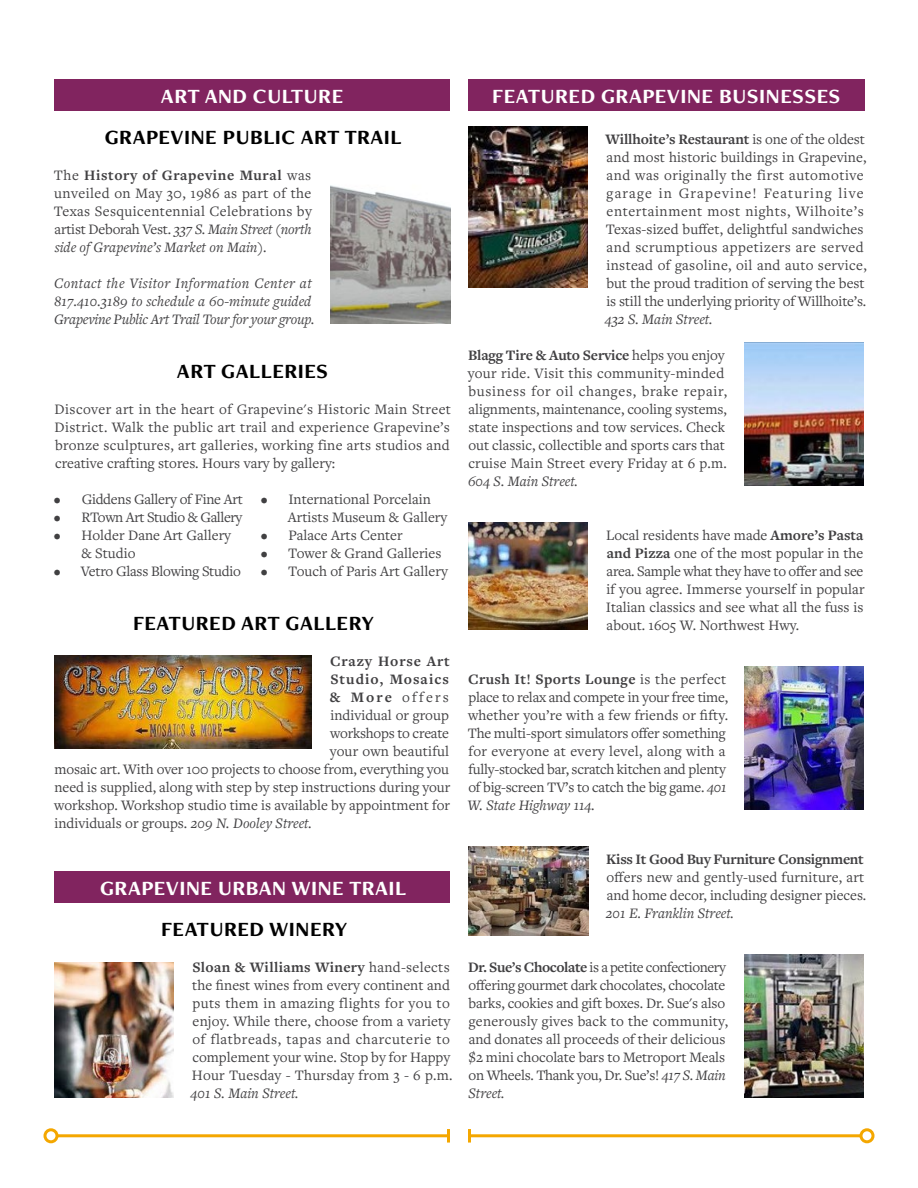
<style>
.page{position:relative;width:918px;height:1188px;background:#fff}
.page>*{position:absolute;margin:0;border:0;box-sizing:border-box;transform-origin:0 0}
.t1{font:700 21px "Freight Neo Pro";letter-spacing:.025em;color:#000}
.t2{font:700 21px "Freight Neo Pro";letter-spacing:.025em;color:#fff}
.t3{font:15px/18px "Freight Text Pro";color:#414042}
.t4{font:italic 15px/18px "Freight Text Pro";color:#414042}
.t5{font:15px "Freight Text Pro";letter-spacing:-.02em;color:#414042}
.t6{font:700 15px "Freight Text Pro";letter-spacing:-.02em;color:#414042}
.t7{font:15px "Freight Text Pro";letter-spacing:-.03em;color:#414042}
.t8{font:700 15px "Freight Text Pro";letter-spacing:.07em;color:#414042}
.t9{font:700 15px "Freight Text Pro";letter-spacing:.055em;color:#414042}
.s1{font-weight:700}
.s2{font-style:italic}
</style>
<div class="page">
<hr style="left:57px;top:1134px;width:391px;height:3px;background:#f4a700">
<div style="left:44px;top:1128px;width:14px;height:15px;border:3px solid #f4a700;border-radius:50%"></div>
<hr style="left:447px;top:1129px;width:3px;height:14px;background:#f4a700">
<hr style="left:470px;top:1134px;width:391px;height:3px;background:#f4a700">
<hr style="left:468px;top:1129px;width:3px;height:14px;background:#f4a700">
<div style="left:860px;top:1128px;width:14px;height:15px;border:3px solid #f4a700;border-radius:50%"></div>
<div style="left:54px;top:872px;width:396px;height:31px;background:#81245f"></div>
<div style="left:54px;top:80px;width:396px;height:31px;background:#81245f"></div>
<img style="left:330px;top:185px;width:121px;height:139px">
<img style="left:468px;top:126px;width:120px;height:162px">
<img style="left:744px;top:342px;width:120px;height:144px">
<img style="left:468px;top:522px;width:120px;height:108px">
<img style="left:744px;top:666px;width:120px;height:144px">
<img style="left:744px;top:954px;width:120px;height:144px">
<img style="left:468px;top:846px;width:120px;height:90px">
<div style="left:468px;top:80px;width:396px;height:31px;background:#81245f"></div>
<img style="left:54px;top:962px;width:120px;height:136px">
<img style="left:54px;top:656px;width:258px;height:92px">
<h1 class="t2" style="left:161px;top:82px;width:184px">ART AND CULTURE</h1>
<h1 class="t1" style="left:105px;top:123px;width:298px">GRAPEVINE PUBLIC ART TRAIL</h1>
<p class="t3" style="left:54px;top:166px;width:260px;text-align:justify">The <span class="s1">History of Grapevine Mural</span> was unveiled on May 30, 1986 as part of the Texas Sesquicentennial Celebrations by artist Deborah Vest. <span class="s2">337 S. Main Street (north side of Grapevine’s Market on Main).</span></p>
<p class="t4" style="left:54px;top:274px;width:262px">Contact the Visitor Information Center at<br>817.410.3189 to schedule a 60-minute guided<br>Grapevine Public Art Trail Tour for your group.</p>
<h1 class="t1" style="left:177px;top:357px;width:153px">ART GALLERIES</h1>
<p class="t3" style="left:55px;top:400px;width:398px;text-align:justify">Discover art in the heart of Grapevine's Historic Main Street District. Walk the public art trail and experience Grapevine’s bronze sculptures, art galleries, working fine arts studios and creative crafting stores. Hours vary by gallery:</p>
<p class="t5" style="left:54px;top:489px;width:191px">• Giddens Gallery of Fine Art</p>
<p class="t7" style="left:54px;top:507px;width:190px">• RTown Art Studio &amp; Gallery</p>
<p class="t3" style="left:81px;top:526px;width:151px;text-indent:-28px">• Holder Dane Art Gallery &amp; Studio</p>
<p class="t5" style="left:54px;top:561px;width:189px">• Vetro Glass Blowing Studio</p>
<p class="t3" style="left:288px;top:490px;width:161px;text-indent:-27px">• International Porcelain<br>Artists Museum &amp; Gallery</p>
<p class="t3" style="left:261px;top:526px;width:143px">• Palace Arts Center</p>
<p class="t3" style="left:261px;top:544px;width:182px">• Tower &amp; Grand Galleries</p>
<p class="t3" style="left:261px;top:562px;width:189px">• Touch of Paris Art Gallery</p>
<h1 class="t1" style="left:133px;top:609px;width:243px">FEATURED ART GALLERY</h1>
<p class="t9" style="left:330px;top:651px;width:121px">Crazy Horse Art</p>
<p class="t8" style="left:330px;top:669px;width:120px">Studio, Mosaics</p>
<p class="t3" style="left:330px;top:688px;width:121px"><span class="s1">&amp; More</span> offers</p>
<p class="t3" style="left:330px;top:706px;width:120px">individual or group</p>
<p class="t3" style="left:330px;top:724px;width:120px">workshops to create</p>
<p class="t3" style="left:330px;top:742px;width:121px">your own beautiful</p>
<p class="t3" style="left:54px;top:760px;width:396px">mosaic art. With over 100 projects to choose from, everything you</p>
<p class="t3" style="left:54px;top:778px;width:397px">need is supplied, along with step by step instructions during your</p>
<p class="t3" style="left:54px;top:796px;width:398px">workshop. Workshop studio time is available by appointment for</p>
<p class="t3" style="left:54px;top:814px;width:259px">individuals or groups. <span class="s2">209 N. Dooley Street.</span></p>
<h1 class="t2" style="left:100px;top:874px;width:308px">GRAPEVINE URBAN WINE TRAIL</h1>
<h1 class="t1" style="left:161px;top:915px;width:188px">FEATURED WINERY</h1>
<p class="t3" style="left:192px;top:958px;width:262px"><span class="s1">Sloan &amp; Williams Winery</span> hand-selects the finest wines from every continent and puts them in amazing flights for you to enjoy. While there, choose from a variety of flatbreads, tapas and charcuterie to complement your wine. Stop by for Happy Hour Tuesday - Thursday from 3 - 6 p.m.</p>
<p class="t4" style="left:191px;top:1084px;width:109px">401 S. Main Street.</p>
<h1 class="t2" style="left:492px;top:82px;width:350px">FEATURED GRAPEVINE BUSINESSES</h1>
<p class="t3" style="left:606px;top:130px;width:263px"><span class="s1">Willhoite’s Restaurant</span> is one of the oldest and most historic buildings in Grapevine, and was originally the first automotive garage in Grapevine! Featuring live entertainment most nights, Wilhoite’s Texas-sized buffet, delightful sandwiches and scrumptious appetizers are served instead of gasoline, oil and auto service, but the proud tradition of serving the best is still the underlying priority of Willhoite’s.</p>
<p class="t4" style="left:605px;top:310px;width:109px">432 S. Main Street.</p>
<p class="t3" style="left:468px;top:346px;width:261px"><span class="s1">Blagg Tire &amp; Auto Service</span> helps you enjoy your ride. Visit this community-minded business for oil changes, brake repair, alignments, maintenance, cooling systems, state inspections and tow services. Check out classic, collectible and sports cars that cruise Main Street every Friday at 6 p.m.</p>
<p class="t4" style="left:468px;top:472px;width:111px">604 S. Main Street.</p>
<p class="t3" style="left:606px;top:526px;width:260px;text-align:justify">Local residents have made <span class="s1">Amore’s Pasta and Pizza</span> one of the most popular in the area. Sample what they have to offer and see if you agree. Immerse yourself in popular Italian classics and see what all the fuss is about. 1605 W. Northwest Hwy.</p>
<p class="t3" style="left:467px;top:670px;width:262px"><span class="s1">Crush It! Sports Lounge</span> is the perfect place to relax and compete in your free time, whether you’re with a few friends or fifty.<br>The multi-sport simulators offer something for everyone at every level, along with a fully-stocked bar, scratch kitchen and plenty of big-screen TV’s to catch the big game. <span class="s2">401<br>W. State Highway 114.</span></p>
<p class="t6" style="left:606px;top:849px;width:259px">Kiss It Good Buy Furniture Consignment</p>
<p class="t3" style="left:607px;top:868px;width:261px">offers new and gently-used furniture, art and home decor, including designer pieces.</p>
<p class="t4" style="left:606px;top:904px;width:130px">201 E. Franklin Street.</p>
<p class="t3" style="left:468px;top:958px;width:261px"><span class="s1">Dr. Sue’s Chocolate</span> is a petite confectionery offering gourmet dark chocolates, chocolate barks, cookies and gift boxes. Dr. Sue's also generously gives back to the community, and donates all proceeds of their delicious $2 mini chocolate bars to Metroport Meals on Wheels. Thank you, Dr. Sue’s! <span class="s2">417 S. Main Street.</span></p>
</div>
